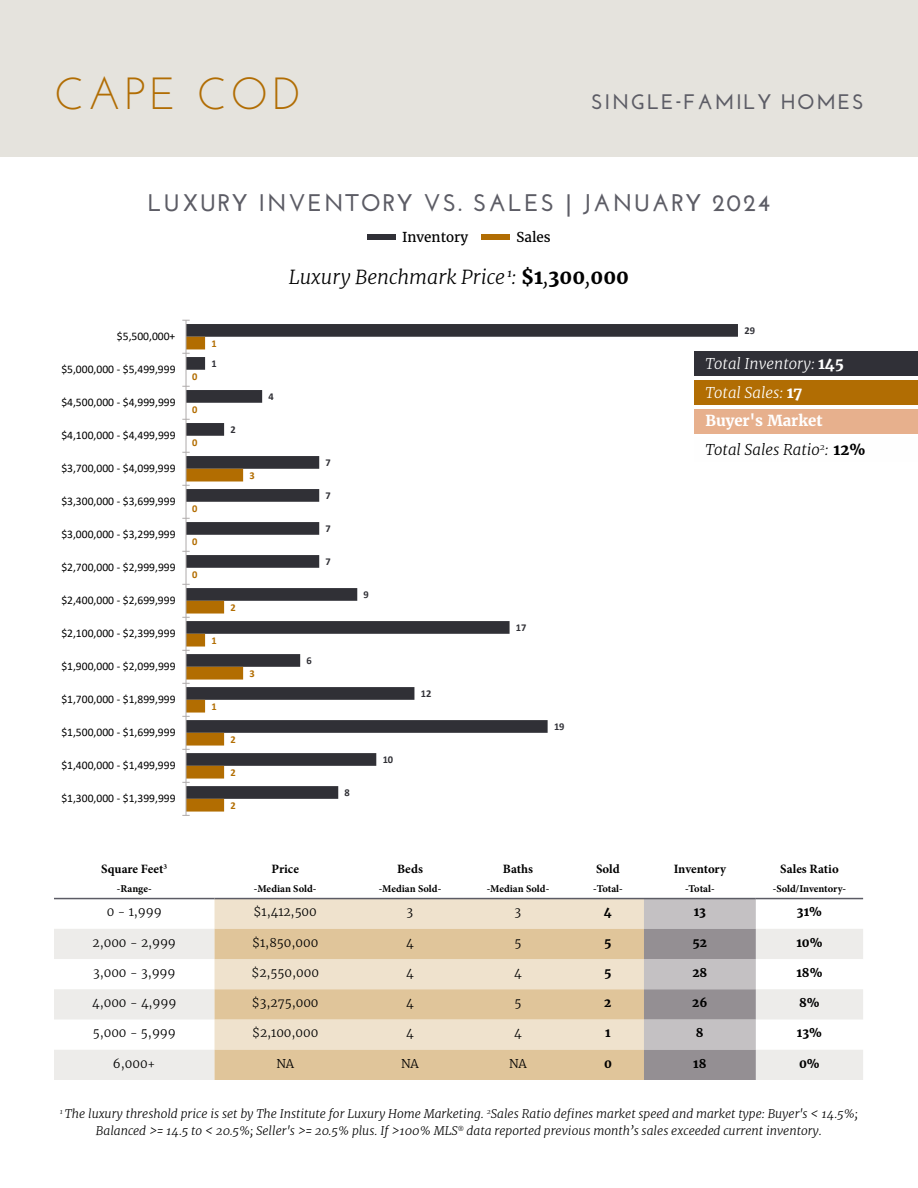
<style>
.page{position:relative;width:918px;height:1188px;background:#fff}
.page>*{position:absolute;margin:0;border:0;box-sizing:border-box;transform-origin:0 0}
.t1{font:45px "Josefin Sans";letter-spacing:.08em;color:#b16d03}
.t2{font:700 24px "Josefin Sans";letter-spacing:.08em;color:#5c5c65}
.t3{font:700 21px "Josefin Sans";letter-spacing:.08em;color:#5c5c65}
.t4{font:italic 300 19.5px "Merriweather";color:#000}
.t5{font:italic 300 15px/28.8px "Merriweather";color:#fff}
.t6{font:italic 300 15px "Merriweather";color:#000}
.t7{font:700 15px "Merriweather";color:#fff}
.t8{font:13.5px "Merriweather";color:#000}
.t9{font:700 12.75px "Minion Pro";color:#000}
.t10{font:italic 300 12px/16.5px "Merriweather";color:#000;text-align:center}
.t11{font:300 12px "Merriweather";color:#000}
.t12{font:700 12px "Merriweather";color:#000}
.t13{font:11.55px "Calibri";color:#000}
.t14{font:700 10.5px "Minion Pro";color:#000}
.t15{font:700 10.5px "Calibri";color:#303036}
.t16{font:700 10.5px "Calibri";color:#b26d01}
.s1{font-weight:700;font-style:normal}
</style>
<div class="page">
<div style="left:0;top:0;width:918px;height:158px;background:#e5e3dd"></div>
<svg style="left:187px;top:324px;width:551px;height:475px"></svg>
<hr style="left:186px;top:320px;width:1px;height:495px;background:#afabab">
<svg style="left:182px;top:337px;width:61px;height:479px"></svg>
<div style="left:367px;top:234px;width:29px;height:6px;background:#303037"></div>
<div style="left:482px;top:234px;width:28px;height:6px;background:#b16d03"></div>
<div style="left:215px;top:899px;width:429px;height:30px;background:#efe2cd"></div>
<svg style="left:54px;top:929px;width:809px;height:151px;fill:#edecea"></svg>
<svg style="left:215px;top:929px;width:429px;height:151px;background:#e6d0ae"></svg>
<svg style="left:644px;top:899px;width:112px;height:181px;background:#aca8ab"></svg>
<hr style="left:54px;top:898px;width:161px;height:1px;background:#5c5c65">
<hr style="left:215px;top:898px;width:141px;height:1px;background:#5c5c65">
<hr style="left:356px;top:898px;width:108px;height:1px;background:#5c5c65">
<hr style="left:464px;top:898px;width:108px;height:1px;background:#5c5c65">
<hr style="left:572px;top:898px;width:72px;height:1px;background:#5c5c65">
<hr style="left:644px;top:898px;width:112px;height:1px;background:#5c5c65">
<hr style="left:756px;top:898px;width:107px;height:1px;background:#5c5c65">
<div style="left:694px;top:409px;width:224px;height:25px;background:#e7b08d"></div>
<div style="left:694px;top:351px;width:224px;height:25px;background:#303037"></div>
<div style="left:694px;top:380px;width:224px;height:25px;background:#b16d03"></div>
<div style="left:694px;top:438px;width:224px;height:24px;background:#fefefe"></div>
<h1 class="t1" style="left:54px;top:65px;width:249px">CAPE COD</h1>
<h3 class="t3" style="left:591px;top:89px;width:274px">SINGLE-FAMILY HOMES</h3>
<h2 class="t2" style="left:148px;top:189px;width:624px">LUXURY INVENTORY VS. SALES | JANUARY 2024</h2>
<p class="t8" style="left:402px;top:229px;width:68px">Inventory</p>
<p class="t8" style="left:516px;top:229px;width:36px">Sales</p>
<p class="t13" style="left:117px;top:328px;width:60px">$5,500,000+</p>
<p class="t13" style="left:61px;top:361px;width:116px">$5,000,000 - $5,499,999</p>
<p class="t13" style="left:61px;top:394px;width:116px">$4,500,000 - $4,999,999</p>
<p class="t13" style="left:61px;top:427px;width:116px">$4,100,000 - $4,499,999</p>
<p class="t13" style="left:61px;top:460px;width:116px">$3,700,000 - $4,099,999</p>
<p class="t13" style="left:61px;top:493px;width:116px">$3,300,000 - $3,699,999</p>
<p class="t13" style="left:61px;top:526px;width:116px">$3,000,000 - $3,299,999</p>
<p class="t13" style="left:61px;top:559px;width:116px">$2,700,000 - $2,999,999</p>
<p class="t13" style="left:61px;top:592px;width:116px">$2,400,000 - $2,699,999</p>
<p class="t13" style="left:61px;top:625px;width:116px">$2,100,000 - $2,399,999</p>
<p class="t13" style="left:61px;top:658px;width:116px">$1,900,000 - $2,099,999</p>
<p class="t13" style="left:61px;top:691px;width:116px">$1,700,000 - $1,899,999</p>
<p class="t13" style="left:61px;top:724px;width:116px">$1,500,000 - $1,699,999</p>
<p class="t13" style="left:61px;top:757px;width:116px">$1,400,000 - $1,499,999</p>
<p class="t13" style="left:61px;top:790px;width:116px">$1,300,000 - $1,399,999</p>
<h3 class="t4" style="left:289px;top:265px;width:342px">Luxury Benchmark Price <sup>1</sup>: <span class="s1">$1</span>,<span class="s1">300</span>,<span class="s1">000</span></h3>
<p class="t16" style="left:192px;top:369px;width:7px">0</p>
<p class="t16" style="left:192px;top:402px;width:7px">0</p>
<p class="t16" style="left:192px;top:435px;width:7px">0</p>
<p class="t16" style="left:192px;top:501px;width:7px">0</p>
<p class="t16" style="left:192px;top:534px;width:7px">0</p>
<p class="t16" style="left:192px;top:567px;width:7px">0</p>
<p class="t16" style="left:211px;top:336px;width:7px">1</p>
<p class="t15" style="left:211px;top:356px;width:7px">1</p>
<p class="t15" style="left:230px;top:422px;width:7px">2</p>
<p class="t15" style="left:268px;top:389px;width:7px">4</p>
<p class="t16" style="left:249px;top:468px;width:7px">3</p>
<p class="t16" style="left:211px;top:633px;width:7px">1</p>
<p class="t16" style="left:211px;top:699px;width:7px">1</p>
<p class="t16" style="left:230px;top:600px;width:7px">2</p>
<p class="t16" style="left:249px;top:666px;width:7px">3</p>
<p class="t16" style="left:230px;top:732px;width:7px">2</p>
<p class="t16" style="left:230px;top:765px;width:7px">2</p>
<p class="t16" style="left:230px;top:798px;width:7px">2</p>
<p class="t15" style="left:326px;top:455px;width:7px">7</p>
<p class="t15" style="left:326px;top:488px;width:7px">7</p>
<p class="t15" style="left:326px;top:521px;width:7px">7</p>
<p class="t15" style="left:326px;top:554px;width:7px">7</p>
<p class="t15" style="left:307px;top:653px;width:7px">6</p>
<p class="t15" style="left:364px;top:587px;width:7px">9</p>
<p class="t15" style="left:345px;top:785px;width:7px">8</p>
<p class="t15" style="left:383px;top:752px;width:12px">10</p>
<p class="t15" style="left:421px;top:686px;width:12px">12</p>
<p class="t15" style="left:516px;top:620px;width:12px">17</p>
<p class="t15" style="left:554px;top:719px;width:12px">19</p>
<p class="t9" style="left:101px;top:860px;width:67px">Square Feet<sup>3</sup></p>
<p class="t14" style="left:117px;top:882px;width:36px">-Range-</p>
<p class="t9" style="left:272px;top:860px;width:29px">Price</p>
<p class="t14" style="left:254px;top:882px;width:64px">-Median Sold-</p>
<p class="t9" style="left:397px;top:860px;width:27px">Beds</p>
<p class="t14" style="left:379px;top:882px;width:64px">-Median Sold-</p>
<p class="t9" style="left:503px;top:860px;width:32px">Baths</p>
<p class="t14" style="left:487px;top:882px;width:64px">-Median Sold-</p>
<p class="t9" style="left:596px;top:860px;width:25px">Sold</p>
<p class="t14" style="left:593px;top:882px;width:31px">-Total-</p>
<p class="t15" style="left:744px;top:323px;width:12px">29</p>
<p class="t5" style="left:705px;top:349px;width:140px">Total Inventory: <span class="s1">145<br></span>Total Sales: <span class="s1">17</span></p>
<p class="t7" style="left:705px;top:412px;width:119px">Buyer's Market</p>
<p class="t6" style="left:705px;top:440px;width:162px">Total Sales Ratio<sup>2</sup>: <span class="s1">12%</span></p>
<p class="t9" style="left:674px;top:860px;width:54px">Inventory</p>
<p class="t14" style="left:685px;top:882px;width:31px">-Total-</p>
<p class="t9" style="left:780px;top:860px;width:60px">Sales Ratio</p>
<p class="t14" style="left:773px;top:882px;width:75px">-Sold/Inventory-</p>
<p class="t11" style="left:107px;top:905px;width:56px">0 - 1,999</p>
<p class="t11" style="left:254px;top:905px;width:65px">$1,412,500</p>
<p class="t11" style="left:407px;top:905px;width:8px">3</p>
<p class="t11" style="left:515px;top:905px;width:8px">3</p>
<p class="t12" style="left:604px;top:905px;width:9px">4</p>
<p class="t12" style="left:694px;top:905px;width:14px">13</p>
<p class="t12" style="left:797px;top:905px;width:27px">31%</p>
<p class="t11" style="left:93px;top:935px;width:85px">2,000 - 2,999</p>
<p class="t11" style="left:252px;top:935px;width:68px">$1,850,000</p>
<p class="t11" style="left:406px;top:935px;width:9px">4</p>
<p class="t11" style="left:514px;top:935px;width:8px">5</p>
<p class="t12" style="left:604px;top:935px;width:9px">5</p>
<p class="t12" style="left:693px;top:935px;width:16px">52</p>
<p class="t12" style="left:796px;top:935px;width:28px">10%</p>
<p class="t11" style="left:93px;top:965px;width:84px">3,000 - 3,999</p>
<p class="t11" style="left:251px;top:965px;width:69px">$2,550,000</p>
<p class="t11" style="left:406px;top:965px;width:9px">4</p>
<p class="t11" style="left:514px;top:965px;width:9px">4</p>
<p class="t12" style="left:604px;top:965px;width:9px">5</p>
<p class="t12" style="left:692px;top:965px;width:17px">28</p>
<p class="t12" style="left:796px;top:965px;width:28px">18%</p>
<p class="t11" style="left:92px;top:995px;width:86px">4,000 - 4,999</p>
<p class="t11" style="left:252px;top:995px;width:68px">$3,275,000</p>
<p class="t11" style="left:406px;top:995px;width:9px">4</p>
<p class="t11" style="left:514px;top:995px;width:8px">5</p>
<p class="t12" style="left:604px;top:995px;width:9px">2</p>
<p class="t12" style="left:692px;top:995px;width:17px">26</p>
<p class="t12" style="left:799px;top:995px;width:22px">8%</p>
<p class="t11" style="left:93px;top:1026px;width:85px">5,000 - 5,999</p>
<p class="t11" style="left:252px;top:1026px;width:68px">$2,100,000</p>
<p class="t11" style="left:406px;top:1026px;width:9px">4</p>
<p class="t11" style="left:514px;top:1026px;width:9px">4</p>
<p class="t12" style="left:605px;top:1026px;width:7px">1</p>
<p class="t12" style="left:696px;top:1026px;width:9px">8</p>
<p class="t12" style="left:797px;top:1026px;width:27px">13%</p>
<p class="t11" style="left:113px;top:1056px;width:44px">6,000+</p>
<p class="t11" style="left:276px;top:1056px;width:19px">NA</p>
<p class="t11" style="left:401px;top:1056px;width:19px">NA</p>
<p class="t11" style="left:509px;top:1056px;width:19px">NA</p>
<p class="t12" style="left:604px;top:1056px;width:9px">0</p>
<p class="t12" style="left:693px;top:1056px;width:15px">18</p>
<p class="t12" style="left:799px;top:1056px;width:22px">0%</p>
<p class="t10" style="left:60px;top:1106px;width:800px"><sup>1</sup> The luxury threshold price is set by The Institute for Luxury Home Marketing. <sup>2</sup>Sales Ratio defines market speed and market type: Buyer's &lt; 14.5%;<br>Balanced &gt;= 14.5 to &lt; 20.5%; Seller's &gt;= 20.5% plus. If &gt;100% MLS<sup>®</sup> data reported previous month’s sales exceeded current inventory.</p>
</div>
